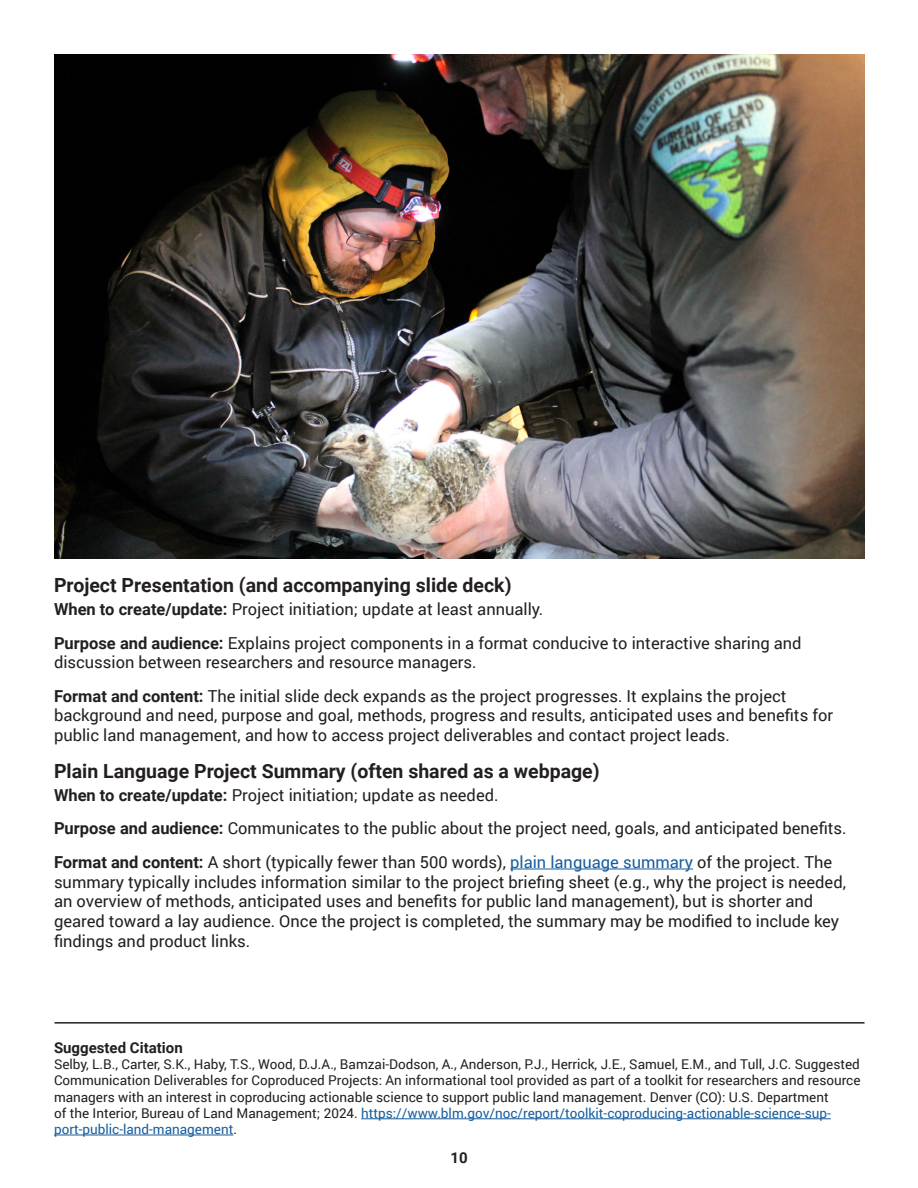
<style>
.page{position:relative;width:918px;height:1188px;background:#fff}
.page>*{position:absolute;margin:0;border:0;box-sizing:border-box;transform-origin:0 0}
.t1{font:700 19.5px "Roboto";color:#231f20}
.t2{font:16.5px/19.8px "Roboto";color:#231f20}
.t3{font:700 15px "Roboto";color:#231f20}
.t4{font:13.5px/16.2px "Roboto";color:#231f20}
.s1{font-weight:700}
.s2{color:#175d9e}
</style>
<div class="page">
<hr style="left:510px;top:869px;width:183px;height:1px;background:#175d9e">
<img style="left:54px;top:54px;width:811px;height:504px">
<hr style="left:361px;top:1118px;width:470px;height:1px;background:#175d9e">
<hr style="left:54px;top:1135px;width:179px;height:1px;background:#175d9e">
<hr style="left:55px;top:1022px;width:810px;height:2px;background:#231f20">
<p class="t1" style="left:54px;top:572px;width:459px">Project Presentation (and accompanying slide deck)</p>
<p class="t2" style="left:54px;top:599px;width:491px"><span class="s1">When to create/update:</span> Project initiation; update at least annually.</p>
<p class="t2" style="left:54px;top:632px;width:749px"><span class="s1">Purpose and audience:</span> Explains project components in a format conducive to interactive sharing and discussion between researchers and resource managers.</p>
<p class="t2" style="left:54px;top:685px;width:781px"><span class="s1">Format and content:</span> The initial slide deck expands as the project progresses. It explains the project background and need, purpose and goal, methods, progress and results, anticipated uses and benefits for public land management, and how to access project deliverables and contact project leads.</p>
<p class="t1" style="left:54px;top:758px;width:547px">Plain Language Project Summary (often shared as a webpage)</p>
<p class="t2" style="left:54px;top:785px;width:446px"><span class="s1">When to create/update:</span> Project initiation; update as needed.</p>
<p class="t2" style="left:54px;top:818px;width:794px"><span class="s1">Purpose and audience:</span> Communicates to the public about the project need, goals, and anticipated benefits.</p>
<p class="t2" style="left:54px;top:851px;width:794px"><span class="s1">Format and content:</span> A short (typically fewer than 500 words), <span class="s2">plain language summary</span> of the project. The summary typically includes information similar to the project briefing sheet (e.g., why the project is needed, an overview of methods, anticipated uses and benefits for public land management), but is shorter and geared toward a lay audience. Once the project is completed, the summary may be modified to include key findings and product links.</p>
<p class="t3" style="left:54px;top:1037px;width:130px">Suggested Citation</p>
<p class="t4" style="left:54px;top:1056px;width:808px">Selby, L.B., Carter, S.K., Haby, T.S., Wood, D.J.A., Bamzai-Dodson, A., Anderson, P.J., Herrick, J.E., Samuel, E.M., and Tull, J.C. Suggested Communication Deliverables for Coproduced Projects: An informational tool provided as part of a toolkit for researchers and resource managers with an interest in coproducing actionable science to support public land management. Denver (CO): U.S. Department<br>of the Interior, Bureau of Land Management; 2024. <span class="s2">https://www.blm.gov/noc/report/toolkit-coproducing-actionable-science-sup&shy;port-public-land-management</span>.</p>
<p class="t3" style="left:450px;top:1147px;width:19px">10</p>
</div>
